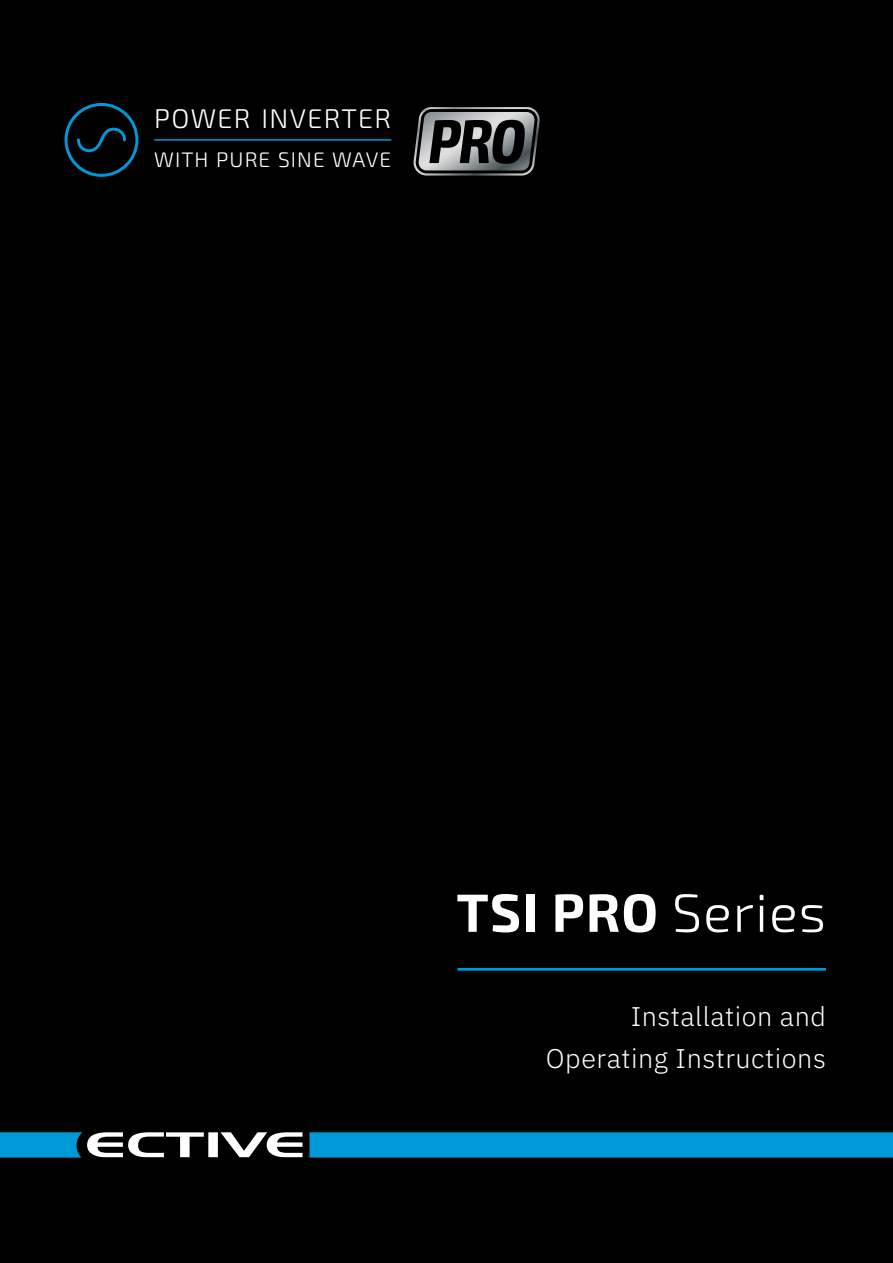
<style>
.page{position:relative;width:893px;height:1263px;background:#000}
.page>*{position:absolute;margin:0;border:0;box-sizing:border-box;transform-origin:0 0}
.t1{font:700 53.7px "Exo 2";letter-spacing:.02em;color:#fff}
.t2{font:300 27px/42px "IBM Plex Sans";letter-spacing:.02em;color:#fff;text-align:right}
.t3{font:300 27px "Exo 2";letter-spacing:.05em;color:#fff}
.t4{font:300 21px "Exo 2";letter-spacing:.05em;color:#fff}
.s1{font-weight:300}
</style>
<div class="page">
<div style="left:309px;top:1132px;width:584px;height:25px;background:#0099d8"></div>
<svg style="left:0;top:1132px;width:303px;height:25px"></svg>
<hr style="left:154px;top:139px;width:237px;height:2px;background:#0099d8">
<hr style="left:457px;top:968px;width:369px;height:3px;background:#0099d8">
<svg style="left:64px;top:103px;width:75px;height:74px"></svg>
<svg style="left:413px;top:107px;width:127px;height:69px"></svg>
<p class="t3" style="left:154px;top:103px;width:238px">POWER INVERTER</p>
<p class="t4" style="left:154px;top:147px;width:238px">WITH PURE SINE WAVE</p>
<h1 class="t1" style="left:456px;top:881px;width:371px">TSI PRO <span class="s1">Series</span></h1>
<p class="t2" style="left:546px;top:993px;width:281px">Installation and<br>Operating Instructions</p>
</div>
